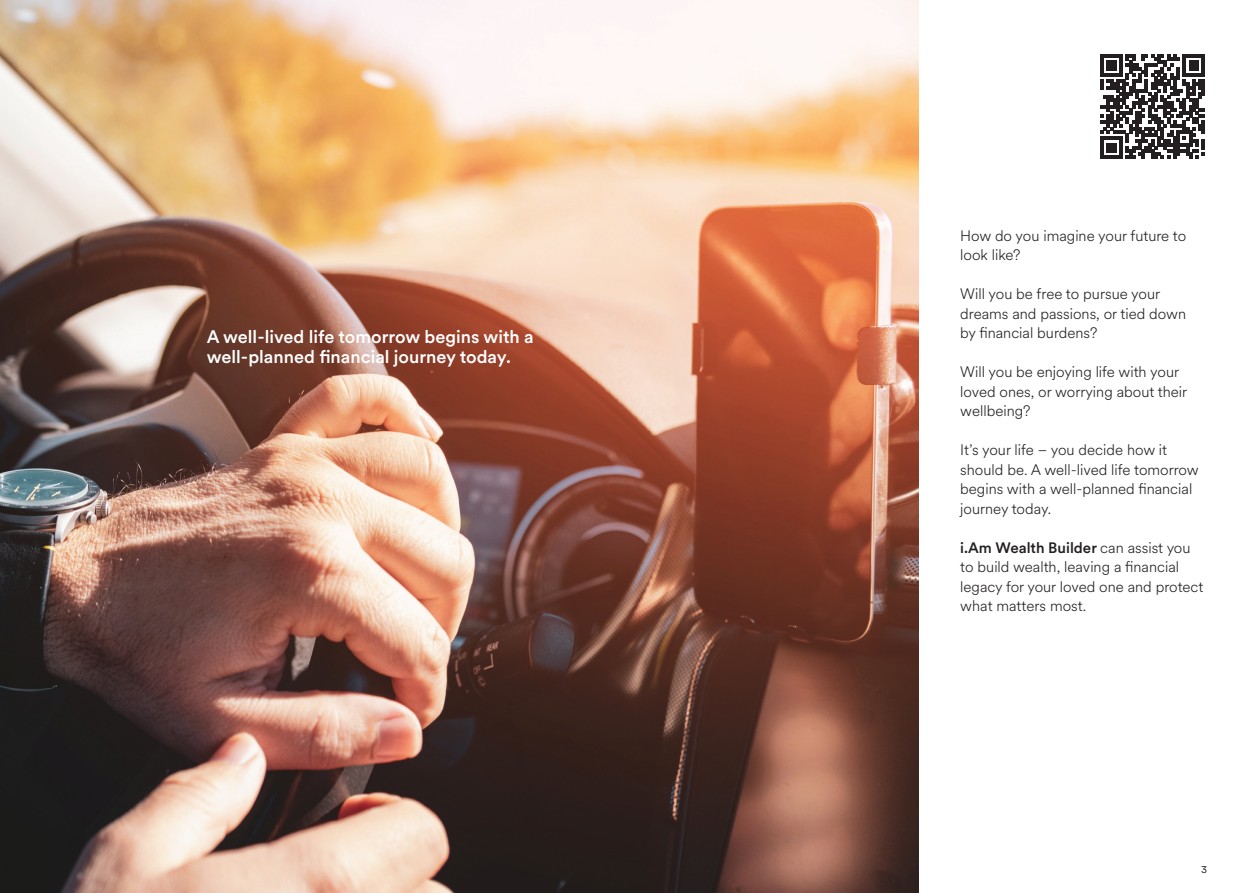
<style>
.page{position:relative;width:1259px;height:893px;background:#fff}
.page>*{position:absolute;margin:0;border:0;box-sizing:border-box;transform-origin:0 0}
.t1{font:500 18px/19.5px "Met Life Circular";color:#fff}
.t2{font:300 15px/19.5px "Met Life Circular";color:#231f20}
.t3{font:10.5px "Met Life Circular";color:#231f20}
.s1{font-weight:500}
</style>
<div class="page">
<img style="left:0;top:0;width:918px;height:893px">
<svg style="left:1100px;top:54px;width:105px;height:105px"></svg>
<p class="t1" style="left:207px;top:326px;width:328px">A well-lived life tomorrow begins with a well-planned financial journey today.</p>
<p class="t2" style="left:960px;top:225px;width:227px">How do you imagine your future to look like?</p>
<p class="t2" style="left:960px;top:284px;width:227px">Will you be free to pursue your dreams and passions, or tied down by financial burdens?</p>
<p class="t2" style="left:960px;top:362px;width:228px">Will you be enjoying life with your loved ones, or worrying about their wellbeing?</p>
<p class="t2" style="left:960px;top:440px;width:240px">It’s your life – you decide how it should be. A well-lived life tomorrow begins with a well-planned financial journey today.</p>
<p class="t2" style="left:960px;top:537px;width:245px"><span class="s1">i.Am Wealth Builder</span> can assist you to build wealth, leaving a financial legacy for your loved one and protect what matters most.</p>
<p class="t3" style="left:1201px;top:862px;width:7px">3</p>
</div>
